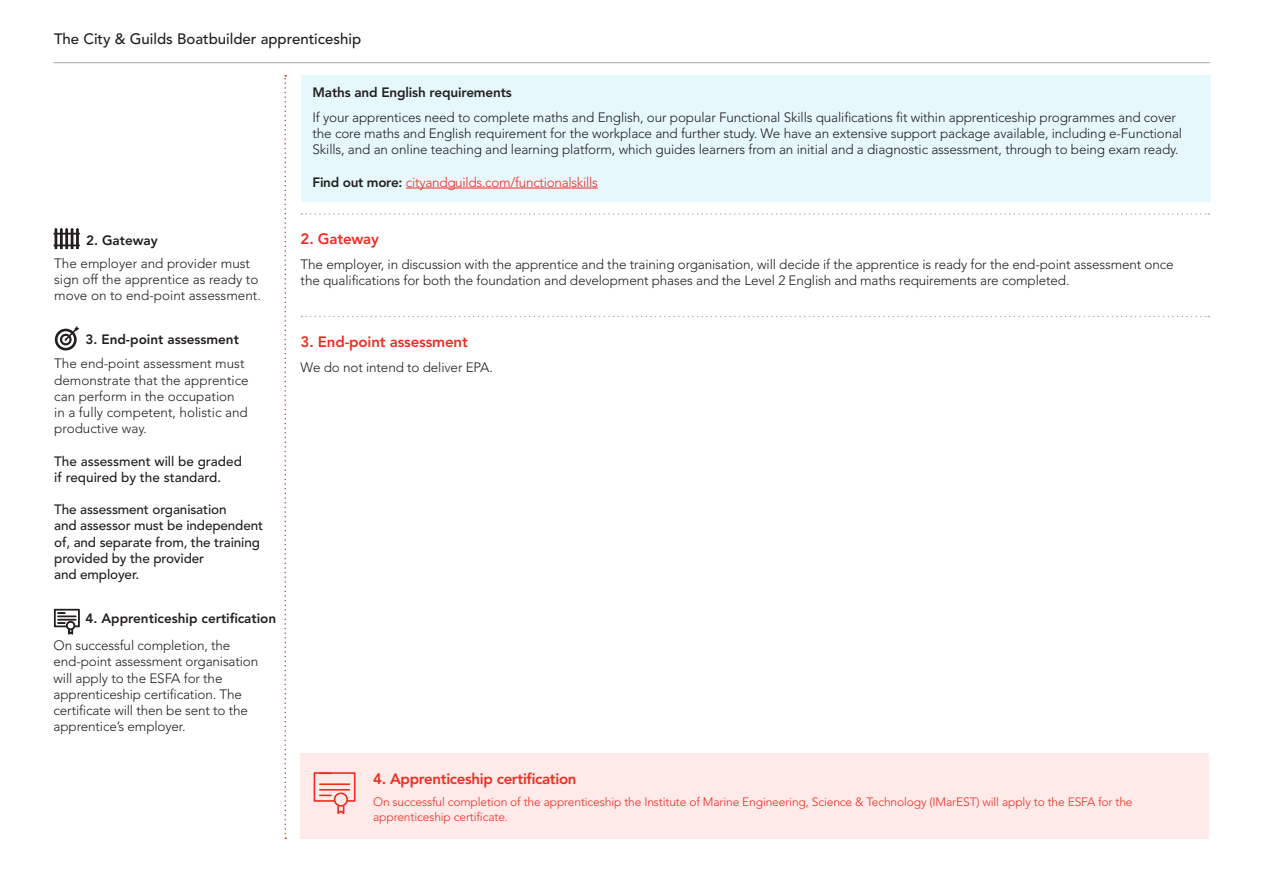
<style>
.page{position:relative;width:1263px;height:893px;background:#fff}
.page>*{position:absolute;margin:0;border:0;box-sizing:border-box;transform-origin:0 0}
.t1{font:800 15px "Avenir LT Std";letter-spacing:-.02em;color:#ee2e22}
.t2{font:500 15px "Avenir LT Std";color:#231f20}
.t3{font:300 13.5px/16.2px "Avenir LT Std";letter-spacing:-.01em;color:#231f20}
.t4{font:500 13.5px/16.2px "Avenir LT Std";letter-spacing:-.01em;color:#231f20}
.t5{font:800 13.5px "Avenir LT Std";color:#231f20}
.t6{font:300 13.5px "Avenir LT Std";letter-spacing:-.02em;color:#ee2e22}
.t7{font:300 12px/14.4px "Avenir LT Std";letter-spacing:-.01em;color:#ee2e22}
.s1{font-weight:800;color:#231f20}
</style>
<div class="page">
<hr style="left:54px;top:62px;width:1156px;height:1px;background:#000">
<div style="left:301px;top:75px;width:909px;height:126px;background:#e6f8fc"></div>
<svg style="left:301px;top:213px;width:908px;height:2px"></svg>
<hr style="left:406px;top:188px;width:192px;height:1px;background:#ee2e22">
<svg style="left:284px;top:75px;width:2px;height:764px"></svg>
<div style="left:301px;top:754px;width:908px;height:85px;background:#fdeae9"></div>
<svg style="left:314px;top:772px;width:41px;height:42px"></svg>
<svg style="left:54px;top:228px;width:26px;height:21px"></svg>
<svg style="left:55px;top:326px;width:25px;height:24px"></svg>
<svg style="left:54px;top:609px;width:26px;height:26px"></svg>
<svg style="left:301px;top:316px;width:908px;height:1px"></svg>
<p class="t2" style="left:54px;top:30px;width:309px">The City &amp; Guilds Boatbuilder apprenticeship</p>
<p class="t5" style="left:86px;top:232px;width:73px">2. Gateway</p>
<p class="t3" style="left:54px;top:255px;width:208px">The employer and provider must sign off the apprentice as ready to move on to end-point assessment.</p>
<p class="t5" style="left:85px;top:332px;width:155px">3. End-point assessment</p>
<p class="t3" style="left:54px;top:356px;width:196px">The end-point assessment must demonstrate that the apprentice can perform in the occupation in a fully competent, holistic and productive way.</p>
<p class="t4" style="left:54px;top:453px;width:189px">The assessment will be graded if required by the standard.</p>
<p class="t4" style="left:54px;top:502px;width:210px">The assessment organisation<br>and assessor must be independent of, and separate from, the training provided by the provider<br>and employer.</p>
<p class="t5" style="left:85px;top:610px;width:192px">4. Apprenticeship certification</p>
<p class="t3" style="left:54px;top:637px;width:206px">On successful completion, the end-point assessment organisation will apply to the ESFA for the apprenticeship certification. The certificate will then be sent to the apprentice’s employer.</p>
<p class="t5" style="left:313px;top:84px;width:201px">Maths and English requirements</p>
<p class="t3" style="left:313px;top:109px;width:871px">If your apprentices need to complete maths and English, our popular Functional Skills qualifications fit within apprenticeship programmes and cover the core maths and English requirement for the workplace and further study. We have an extensive support package available, including e-Functional<br>Skills, and an online teaching and learning platform, which guides learners from an initial and a diagnostic assessment, through to being exam ready.</p>
<p class="t6" style="left:313px;top:174px;width:287px"><span class="s1">Find out more:</span> cityandguilds.com/functionalskills</p>
<p class="t1" style="left:301px;top:230px;width:80px">2. Gateway</p>
<p class="t3" style="left:301px;top:256px;width:874px">The employer, in discussion with the apprentice and the training organisation, will decide if the apprentice is ready for the end-point assessment once the qualifications for both the foundation and development phases and the Level 2 English and maths requirements are completed.</p>
<p class="t1" style="left:301px;top:333px;width:169px">3. End-point assessment</p>
<p class="t3" style="left:301px;top:359px;width:194px">We do not intend to deliver EPA.</p>
<p class="t1" style="left:373px;top:769px;width:205px">4. Apprenticeship certification</p>
<p class="t7" style="left:373px;top:795px;width:761px">On successful completion of the apprenticeship the Institute of Marine Engineering, Science &amp; Technology (IMarEST) will apply to the ESFA for the apprenticeship certificate.</p>
</div>
